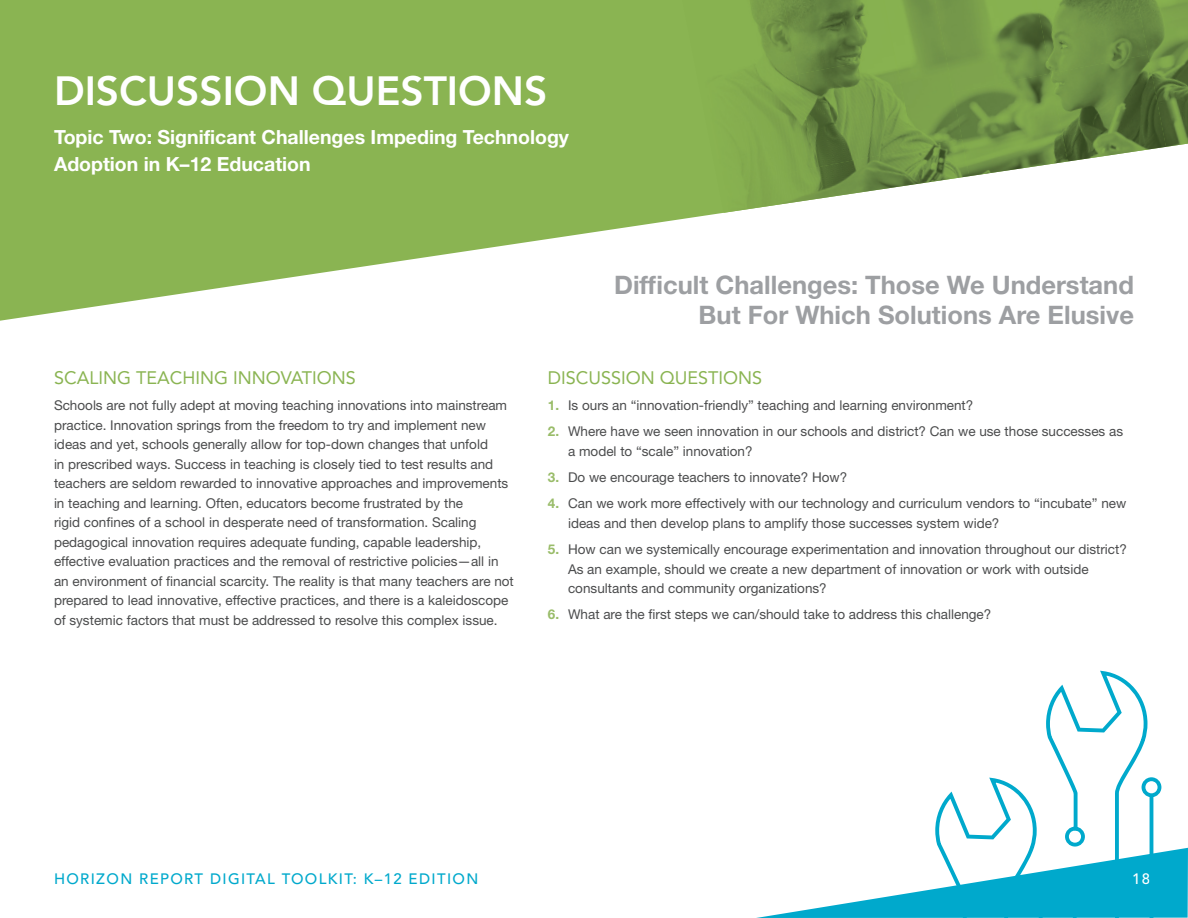
<style>
.page{position:relative;width:1188px;height:918px;background:#fff}
.page>*{position:absolute;margin:0;border:0;box-sizing:border-box;transform-origin:0 0}
.t1{font:800 40.5px "Avenir";color:#fff}
.t2{font:700 25.5px/30.6px "Helvetica Neue LT Std";color:#9d9fa2;text-align:right}
.t3{font:700 19.5px/26.4px "Helvetica Neue LT Std";color:#fff}
.t4{font:18px "Avenir";color:#8ab452}
.t5{font:500 15px "Avenir";letter-spacing:.09em;color:#00a9cc}
.t6{font:500 15px "Avenir";color:#fff}
.t7{font:13.5px/19.5px "Helvetica Neue LT Std";color:#4b4c4d}
.s1{font-weight:700;color:#99bc69}
</style>
<div class="page">
<svg style="left:0;top:0;width:970px;height:321px;fill:#8ab452"></svg>
<img style="left:682px;top:0;width:101px;height:93px">
<img style="left:783px;top:0;width:101px;height:74px">
<img style="left:884px;top:0;width:69px;height:139px">
<img style="left:935px;top:0;width:101px;height:93px">
<img style="left:1036px;top:0;width:101px;height:73px">
<img style="left:1137px;top:0;width:51px;height:147px">
<img style="left:700px;top:74px;width:98px;height:113px">
<img style="left:798px;top:55px;width:115px;height:94px">
<img style="left:953px;top:73px;width:111px;height:103px">
<img style="left:1050px;top:54px;width:116px;height:108px">
<img style="left:718px;top:149px;width:202px;height:64px">
<img style="left:913px;top:139px;width:56px;height:45px">
<svg style="left:756px;top:671px;width:432px;height:247px"></svg>
<h1 class="t1" style="left:54px;top:67px;width:495px">DISCUSSION QUESTIONS</h1>
<h3 class="t3" style="left:54px;top:124px;width:517px">Topic Two: Significant Challenges Impeding Technology<br>Adoption in K–12 Education</h3>
<h2 class="t2" style="left:614px;top:269px;width:521px">Difficult Challenges: Those We Understand<br>But For Which Solutions Are Elusive</h2>
<h3 class="t4" style="left:54px;top:367px;width:304px">SCALING TEACHING INNOVATIONS</h3>
<p class="t7" style="left:54px;top:395px;width:461px">Schools are not fully adept at moving teaching innovations into mainstream practice. Innovation springs from the freedom to try and implement new ideas and yet, schools generally allow for top-down changes that unfold<br>in prescribed ways. Success in teaching is closely tied to test results and teachers are seldom rewarded to innovative approaches and improvements in teaching and learning. Often, educators become frustrated by the<br>rigid confines of a school in desperate need of transformation. Scaling pedagogical innovation requires adequate funding, capable leadership, effective evaluation practices and the removal of restrictive policies—all in an environment of financial scarcity. The reality is that many teachers are not prepared to lead innovative, effective practices, and there is a kaleidoscope of systemic factors that must be addressed to resolve this complex issue.</p>
<h3 class="t4" style="left:548px;top:367px;width:216px">DISCUSSION QUESTIONS</h3>
<p class="t7" style="left:548px;top:395px;width:427px"><span class="s1">1.</span> Is ours an “innovation-friendly” teaching and learning environment?</p>
<p class="t7" style="left:568px;top:422px;width:557px;text-indent:-20px"><span class="s1">2.</span> Where have we seen innovation in our schools and district? Can we use those successes as a model to “scale” innovation?</p>
<p class="t7" style="left:548px;top:467px;width:301px"><span class="s1">3.</span> Do we encourage teachers to innovate? How?</p>
<p class="t7" style="left:568px;top:494px;width:560px;text-indent:-20px"><span class="s1">4.</span> Can we work more effectively with our technology and curriculum vendors to “incubate” new ideas and then develop plans to amplify those successes system wide?</p>
<p class="t7" style="left:568px;top:539px;width:560px;text-indent:-20px"><span class="s1">5.</span> How can we systemically encourage experimentation and innovation throughout our district?<br>As an example, should we create a new department of innovation or work with outside consultants and community organizations?</p>
<p class="t7" style="left:548px;top:605px;width:445px"><span class="s1">6.</span> What are the first steps we can/should take to address this challenge?</p>
<p class="t5" style="left:54px;top:870px;width:426px">HORIZON REPORT DIGITAL TOOLKIT: K–12 EDITION</p>
<p class="t6" style="left:1132px;top:870px;width:20px">18</p>
</div>
